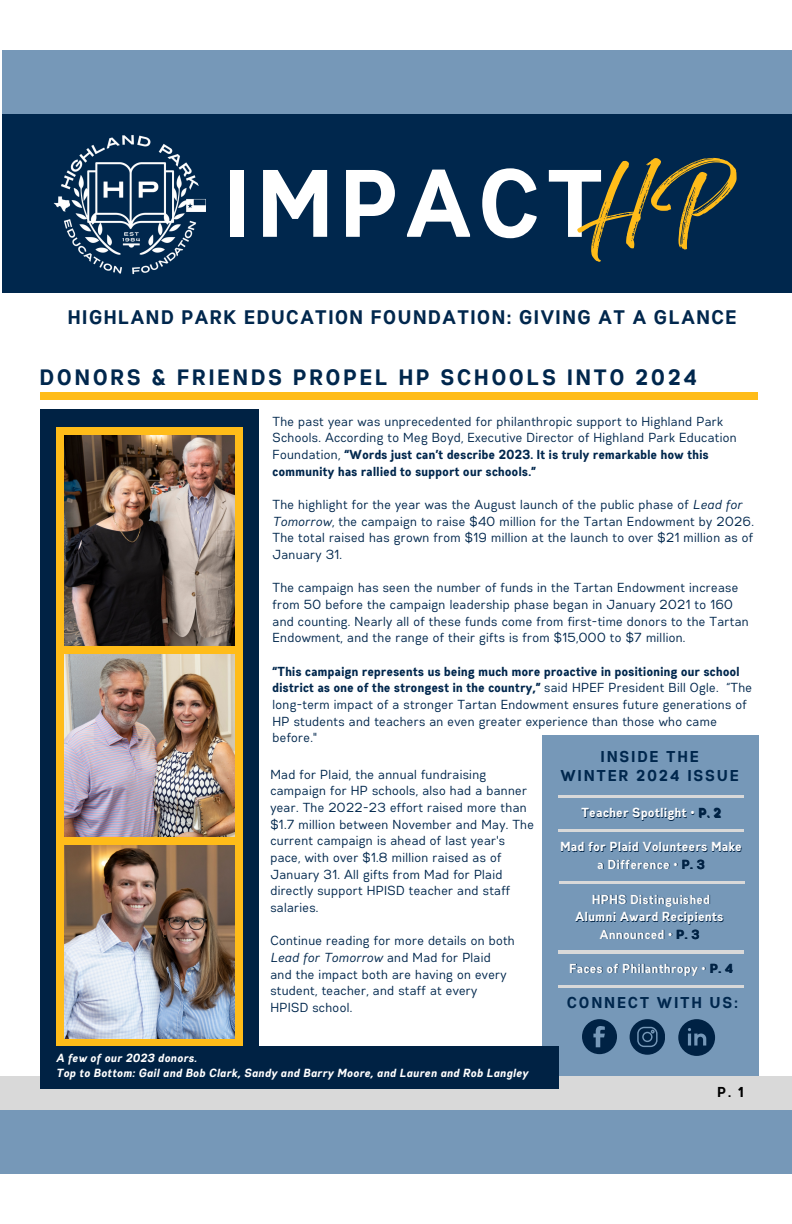
<style>
.page{position:relative;width:792px;height:1224px;background:#fff}
.page>*{position:absolute;margin:0;border:0;box-sizing:border-box;transform-origin:0 0}
.t1{font:700 95.5px "Gabriel Sans Cond";letter-spacing:.1em;color:#fff}
.t2{font:84.1px "Feeling Passionate";color:#ffbc19}
.t3{font:700 22.2px "Gabriel Sans Cond";letter-spacing:.15em;color:#00274d}
.t4{font:700 19.6px "Gabriel Sans Cond";letter-spacing:.1em;color:#00274d}
.t5{font:700 15.7px/19.6px "Gabriel Sans Cond";letter-spacing:.15em;color:#00274d;text-align:center}
.t6{font:700 14.4px "Gabriel Sans Cond";color:#000}
.t7{font:13.1px/16.7px "Gabriel Sans Cond";letter-spacing:.035em;color:#00274d}
.t8{font:700 13.1px "Gabriel Sans Cond";letter-spacing:.05em;color:#fff}
.t9{font:italic 700 11.8px "Gabriel Sans Cond";letter-spacing:.05em;color:#fff}
.s1{font-weight:700}
.s2{font-style:italic}
.s3{color:#024}
</style>
<div class="page">
<div style="left:0;top:1076px;width:792px;height:58px;background:#d9d9d9"></div>
<div style="left:3px;top:66px;width:789px;height:226px;background:#00274d"></div>
<div style="left:41px;top:409px;width:218px;height:676px;background:#024"></div>
<div style="left:542px;top:735px;width:216px;height:341px;background:#7698b8"></div>
<hr style="left:558px;top:795px;width:186px;height:3px;background:#d9d9d9">
<hr style="left:558px;top:830px;width:186px;height:2px;background:#d9d9d9">
<hr style="left:558px;top:951px;width:186px;height:2px;background:#d9d9d9">
<hr style="left:558px;top:985px;width:186px;height:2px;background:#d9d9d9">
<div style="left:3px;top:50px;width:789px;height:64px;background:#7698b8"></div>
<svg style="left:582px;top:1019px;width:35px;height:35px"></svg>
<svg style="left:630px;top:1019px;width:35px;height:35px"></svg>
<svg style="left:678px;top:1019px;width:37px;height:37px"></svg>
<div style="left:41px;top:392px;width:717px;height:8px;background:#ffbc19"></div>
<img style="left:54px;top:135px;width:152px;height:140px">
<hr style="left:559px;top:882px;width:186px;height:2px;background:#d9d9d9">
<img style="left:64px;top:654px;width:171px;height:385px">
<img style="left:64px;top:435px;width:171px;height:211px">
<div style="left:61px;top:646px;width:178px;height:8px;background:#ffbc19"></div>
<div style="left:61px;top:837px;width:178px;height:8px;background:#ffbc19"></div>
<div style="left:60px;top:1039px;width:179px;height:8px;background:#ffbc19"></div>
<div style="left:60px;top:427px;width:179px;height:8px;background:#ffbc19"></div>
<div style="left:56px;top:427px;width:8px;height:620px;background:#ffbc19"></div>
<div style="left:235px;top:427px;width:8px;height:620px;background:#ffbc19"></div>
<div style="left:41px;top:1047px;width:518px;height:42px;background:#024"></div>
<div style="left:0;top:1110px;width:792px;height:64px;background:#7698b8"></div>
<p class="t2" style="left:579px;top:137px;width:153px">HP</p>
<h5 class="t1" style="left:228px;top:161px;width:378px">IMPACT</h5>
<h6 class="t4" style="left:69px;top:309px;width:670px">HIGHLAND PARK EDUCATION FOUNDATION: GIVING AT A GLANCE</h6>
<p class="t3" style="left:41px;top:368px;width:658px">DONORS &amp; FRIENDS PROPEL HP SCHOOLS INTO 2024</p>
<p class="t7" style="left:273px;top:414px;width:466px">The past year was unprecedented for philanthropic support to Highland Park Schools. According to Meg Boyd, Executive Director of Highland Park Education Foundation, <span class="s1">“Words just can’t describe 2023. It is truly remarkable how this community has rallied to support our schools.”</span></p>
<p class="t7" style="left:273px;top:497px;width:483px">The highlight for the year was the August launch of the public phase of <span class="s2">Lead for Tomorrow</span>, the campaign to raise $40 million for the Tartan Endowment by 2026.<br>The total raised has grown from $19 million at the launch to over $21 million as of January 31.</p>
<h6 class="t7" style="left:273px;top:580px;width:478px">The campaign has seen the number of funds in the Tartan Endowment increase from 50 before the campaign leadership phase began in January 2021 to 160 and counting. Nearly all of these funds come from first-time donors to the Tartan Endowment, and the range of their gifts is from $15,000 to $7 million.</h6>
<p class="t7" style="left:273px;top:664px;width:481px"><span class="s1">“This campaign represents us being much more proactive in positioning our school district as one of the strongest in the country,”</span> said HPEF President Bill Ogle. “The long-term impact of a stronger Tartan Endowment ensures future generations of HP students and teachers an even greater experience than those who came before."</p>
<p class="t7" style="left:271px;top:766px;width:265px">Mad for Plaid, the annual fundraising campaign for HP schools, also had a banner year. The 2022-23 effort raised more than $1.7 million between November and May. The current campaign is ahead of last year's pace, with over $1.8 million raised as of January 31. All gifts from Mad for Plaid directly support HPISD teacher and staff salaries.</p>
<p class="t7" style="left:271px;top:933px;width:246px">Continue reading for more details on both<br><span class="s2">Lead for Tomorrow</span> and Mad for Plaid</p>
<p class="t7" style="left:271px;top:966px;width:238px">and the impact both are having on every student, teacher, and staff at every</p>
<h5 class="t7" style="left:271px;top:1000px;width:83px">HPISD school.</h5>
<p class="t9" style="left:56px;top:1052px;width:142px">A few of our 2023 donors.</p>
<p class="t9" style="left:56px;top:1068px;width:473px">Top to Bottom: Gail and Bob Clark, Sandy and Barry Moore, and Lauren and Rob Langley</p>
<p class="t5" style="left:561px;top:747px;width:179px">INSIDE THE<br>WINTER 2024 ISSUE</p>
<p class="t8" style="left:582px;top:807px;width:141px">Teacher Spotlight • <span class="s3">P. 2</span></p>
<p class="t8" style="left:561px;top:841px;width:183px">Mad for Plaid Volunteers Make</p>
<p class="t8" style="left:598px;top:859px;width:109px">a Difference • <span class="s3">P. 3</span></p>
<p class="t8" style="left:593px;top:893px;width:119px">HPHS Distinguished</p>
<p class="t8" style="left:576px;top:911px;width:149px">Alumni Award Recipients</p>
<p class="t8" style="left:600px;top:928px;width:102px">Announced • <span class="s3">P. 3</span></p>
<p class="t8" style="left:570px;top:962px;width:165px">Faces of Philanthropy • <span class="s3">P. 4</span></p>
<p class="t5" style="left:568px;top:993px;width:172px">CONNECT WITH US:</p>
<h6 class="t6" style="left:718px;top:1086px;width:27px">P. 1</h6>
</div>
